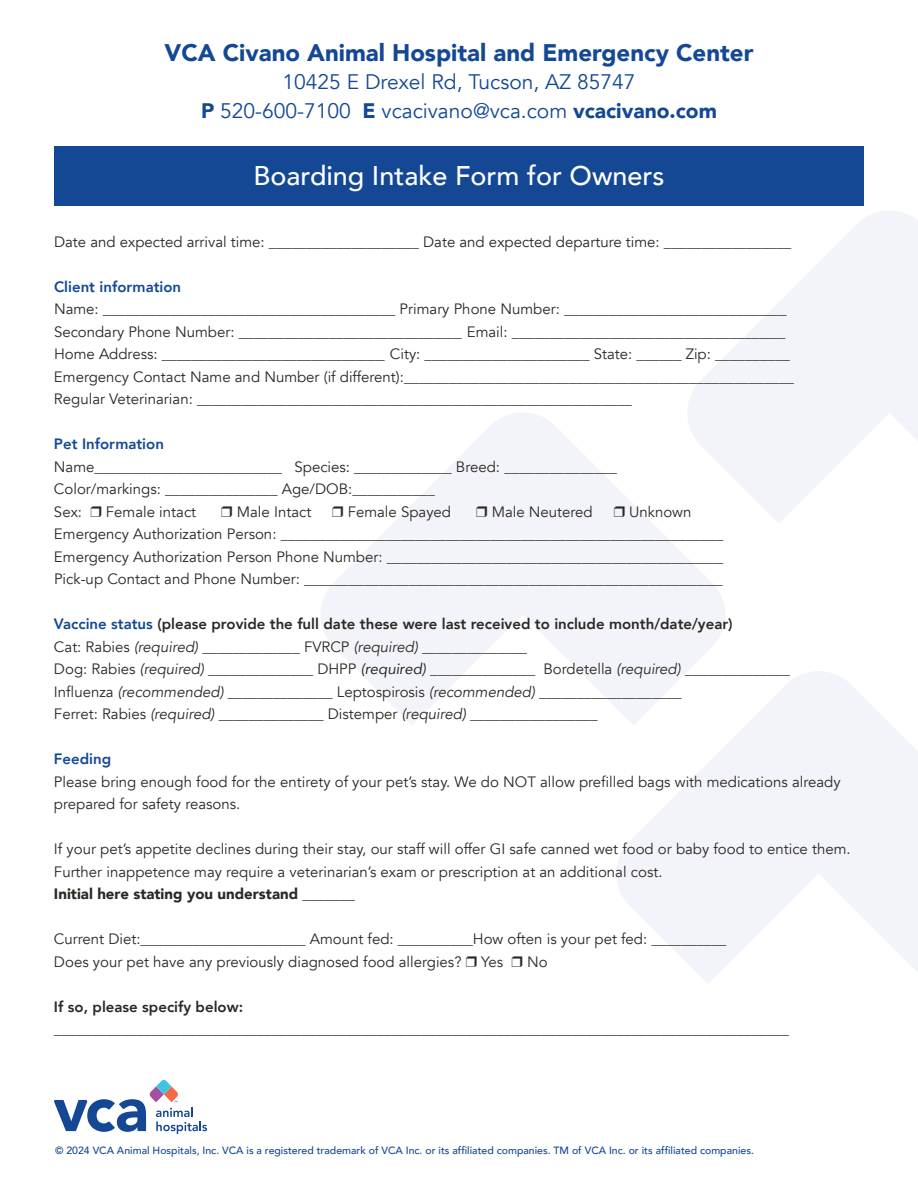
<style>
.page{position:relative;width:918px;height:1188px;background:#fff}
.page>*{position:absolute;margin:0;border:0;box-sizing:border-box;transform-origin:0 0}
.t1{font:500 27px "Avenir";color:#fff}
.t2{font:900 24px "Avenir";color:#144894}
.t3{font:21px/28.5px "Avenir";color:#144894;text-align:center}
.t4{font:15px/22.5px "Avenir";color:#2b2824}
.t5{font:800 15px/22.5px "Avenir";color:#2b2824}
.t6{font:800 15px "Avenir";color:#144894}
.t7{font:900 15px "Avenir";color:#2b2824}
.t8{font:500 10.5px "Avenir";color:#144894}
.s1{font-weight:900}
.s2{color:#2b2924}
.s3{font-weight:800;color:#144894}
.s4{font-weight:800}
.s5{font-style:italic}
</style>
<div class="page">
<svg style="left:617px;top:671px;width:301px;height:312px;fill:#f3f4f9"></svg>
<svg style="left:321px;top:413px;width:409px;height:312px;fill:#f3f4f9"></svg>
<svg style="left:683px;top:211px;width:235px;height:313px;fill:#f3f4f9"></svg>
<svg style="left:54px;top:1080px;width:153px;height:54px"></svg>
<div style="left:54px;top:146px;width:810px;height:60px;background:#144894"></div>
<h2 class="t2" style="left:165px;top:32px;width:590px">VCA Civano Animal Hospital and Emergency Center</h2>
<h3 class="t3" style="left:201px;top:68px;width:517px">10425 E Drexel Rd, Tucson, AZ 85747<br><span class="s1">P</span> 520-600-7100 <span class="s1">E</span> vcacivano@vca.com <span class="s1">vcacivano.com</span></h3>
<h1 class="t1" style="left:253px;top:152px;width:413px">Boarding Intake Form for Owners</h1>
<p class="t4" style="left:54px;top:230px;width:739px">Date and expected arrival time: ____________________ Date and expected departure time: _________________</p>
<p class="t6" style="left:54px;top:275px;width:129px">Client information</p>
<p class="t4" style="left:54px;top:298px;width:742px">Name: _______________________________________ Primary Phone Number: _____________________________ Secondary Phone Number: _____________________________ Email: ____________________________________ Home Address: _____________________________ City: ______________________ State: ______ Zip: __________ Emergency Contact Name and Number (if different):____________________________________________________ Regular Veterinarian: __________________________________________________________</p>
<p class="t6" style="left:54px;top:432px;width:111px">Pet Information</p>
<p class="t4" style="left:54px;top:455px;width:564px">Name_________________________ Species: _____________ Breed: _______________<br>Color/markings: _______________ Age/DOB:___________<br>Sex: <span class="s2">❒</span> Female intact</p>
<p class="t4" style="left:54px;top:500px;width:671px;text-indent:560px"><span class="s2">❒</span> Unknown Emergency Authorization Person: ___________________________________________________________ Emergency Authorization Person Phone Number: ____________________________________________ Pick-up Contact and Phone Number: _______________________________________________________</p>
<p class="t4" style="left:54px;top:613px;width:737px"><span class="s3">Vaccine status</span> <span class="s4">(please provide the full date these were last received to include month/date/year)<br></span>Cat: Rabies <span class="s5">(required)</span> _____________ FVRCP <span class="s5">(required)</span> ______________<br>Dog: Rabies <span class="s5">(required)</span> ______________ DHPP <span class="s5">(required)</span> ______________ Bordetella <span class="s5">(required)</span> ______________ Influenza <span class="s5">(recommended)</span> ______________ Leptospirosis <span class="s5">(recommended)</span> ___________________<br>Ferret: Rabies <span class="s5">(required)</span> ______________ Distemper <span class="s5">(required)</span> _________________</p>
<p class="t6" style="left:54px;top:747px;width:59px">Feeding</p>
<p class="t4" style="left:54px;top:770px;width:788px">Please bring enough food for the entirety of your pet’s stay. We do NOT allow prefilled bags with medications already prepared for safety reasons.</p>
<p class="t4" style="left:54px;top:838px;width:798px">If your pet’s appetite declines during their stay, our staff will offer GI safe canned wet food or baby food to entice them.<br>Further inappetence may require a veterinarian’s exam or prescription at an additional cost.</p>
<p class="t7" style="left:54px;top:881px;width:303px">Initial here stating you understand _______</p>
<p class="t4" style="left:54px;top:928px;width:674px">Current Diet:______________________ Amount fed: __________How often is your pet fed: __________<br>Does your pet have any previously diagnosed food allergies? <span class="s2">❒</span> Yes <span class="s2">❒</span> No</p>
<p class="t5" style="left:54px;top:995px;width:736px">If so, please specify below: __________________________________________________________________________________________________</p>
<p class="t4" style="left:221px;top:500px;width:92px"><span class="s2">❒</span> Male Intact</p>
<p class="t4" style="left:332px;top:500px;width:120px"><span class="s2">❒</span> Female Spayed</p>
<p class="t4" style="left:476px;top:500px;width:118px"><span class="s2">❒</span> Male Neutered</p>
<p class="t8" style="left:55px;top:1141px;width:700px">© 2024 VCA Animal Hospitals, Inc. VCA is a registered trademark of VCA Inc. or its affiliated companies. TM of VCA Inc. or its affiliated companies.</p>
</div>
